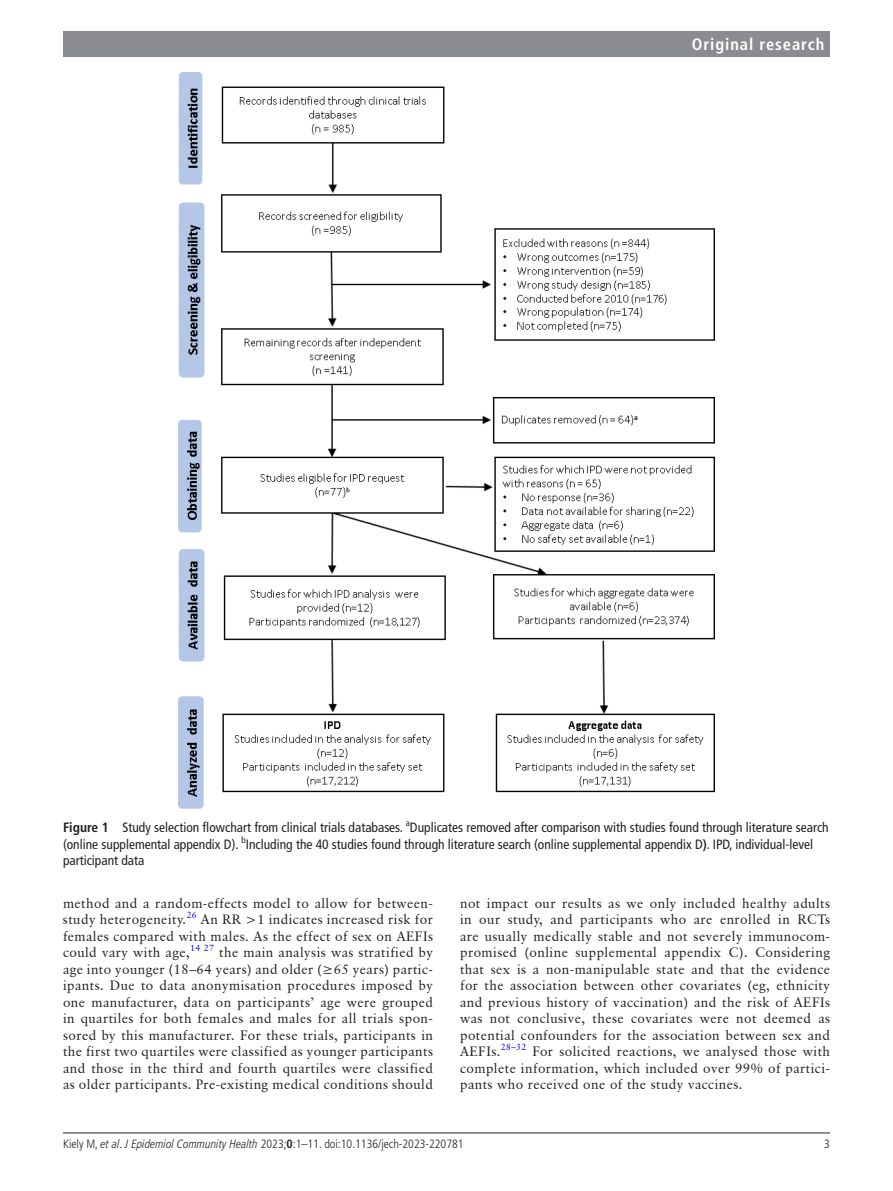
<style>
.page{position:relative;width:893px;height:1191px;background:#fff}
.page>*{position:absolute;margin:0;border:0;box-sizing:border-box;transform-origin:0 0}
.t1{font:700 condensed 16.5px "Frutiger LT Pro";letter-spacing:.055em;color:#fff}
.t2{font:13.5px/16.5px "Classical Garamond BT";letter-spacing:.03em;color:#231f20;text-align:justify}
.t3{font:condensed 13.5px/16.5px "Frutiger LT Pro";color:#231f20}
.t4{font:300 condensed 12px "Frutiger LT Pro";color:#231f20}
.s1{font-weight:700}
.s2{font-style:italic}
</style>
<div class="page">
<hr style="left:63px;top:1132px;width:767px;height:1px;background:#231f20">
<div style="left:63px;top:31px;width:767px;height:25px;background:#8a8c8f"></div>
<img style="left:178px;top:72px;width:537px;height:736px">
<p class="t1" style="left:692px;top:34px;width:134px">Original research</p>
<p class="t3" style="left:63px;top:819px;width:767px"><span class="s1">Figure 1</span> Study selection flowchart from clinical trials databases. <sup>a</sup>Duplicates removed after comparison with studies found through literature search (online supplemental appendix D). <sup>b</sup>Including the 40 studies found through literature search (online supplemental appendix D<span class="s1">)</span>. IPD, individual-level participant data</p>
<p class="t2" style="left:63px;top:894px;width:372px">method and a random-effects model to allow for between&shy;study heterogeneity.<sup>26</sup> An RR &gt;1 indicates increased risk for females compared with males. As the effect of sex on AEFIs could vary with age,<sup>14</sup> <sup>27</sup> the main analysis was stratified by age into younger (18–64 years) and older (≥65 years) partic&shy;ipants. Due to data anonymisation procedures imposed by one manufacturer, data on participants’ age were grouped in quartiles for both females and males for all trials spon&shy;sored by this manufacturer. For these trials, participants in the first two quartiles were classified as younger participants and those in the third and fourth quartiles were classified as older participants. Pre-existing medical conditions should</p>
<p class="t2" style="left:460px;top:894px;width:372px">not impact our results as we only included healthy adults in our study, and participants who are enrolled in RCTs are usually medically stable and not severely immunocom&shy;promised (online supplemental appendix C). Considering that sex is a non-manipulable state and that the evidence for the association between other covariates (eg, ethnicity and previous history of vaccination) and the risk of AEFIs was not conclusive, these covariates were not deemed as potential confounders for the association between sex and AEFIs.<sup>28–32</sup> For solicited reactions, we analysed those with complete information, which included over 99% of partici&shy;pants who received one of the study vaccines.</p>
<p class="t4" style="left:63px;top:1136px;width:402px">Kiely M, <span class="s2">et al</span>. <span class="s2">J Epidemiol Community Health</span> 2023;<span class="s1">0</span>:1–11. doi:10.1136/jech-2023-220781</p>
<p class="t4" style="left:824px;top:1136px;width:7px">3</p>
</div>
